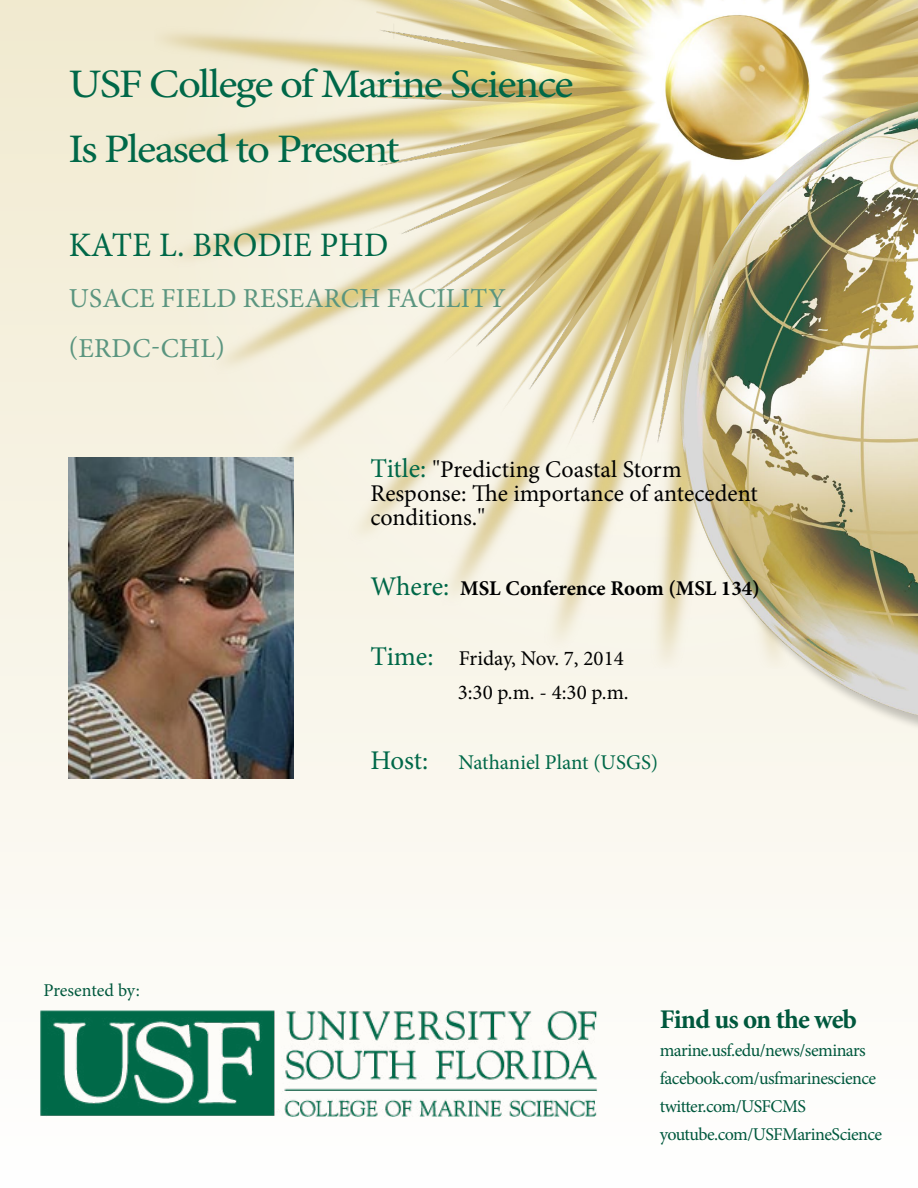
<style>
.page{position:relative;width:918px;height:1188px;background:#fcfaf5}
.page>*{position:absolute;margin:0;border:0;box-sizing:border-box;transform-origin:0 0}
.t1{font:40.5px/64.5px "Minion Pro";letter-spacing:-.04em;color:#006848;scale:1.11 1}
.t2{font:34.35px "Minion Pro";letter-spacing:.005em;color:#006848;scale:.96 1}
.t3{font:27.3px "Minion Pro";letter-spacing:.01em;color:#5a957f}
.t4{font:700 27px "Minion Pro";letter-spacing:-.03em;color:#00583d}
.t5{font:24px/24px "Minion Pro";letter-spacing:-.005em;color:#000}
.t6{font:21px/34.8px "Minion Pro";color:#000;text-align:right}
.t7{font:700 21px "Minion Pro";color:#000}
.t8{font:21px "Minion Pro";color:#006848}
.t9{font:18px/28px "Minion Pro";letter-spacing:-.03em;color:#00583d}
.s1{font-size:27px;color:#006848}
.s2{font-weight:400;font-size:27px;color:#006848}
.s3{font-size:27px}
</style>
<div class="page">
<img style="left:0;top:0;width:918px;height:779px">
<div style="left:683px;top:92px;width:235px;height:652px;background:#000;opacity:.22"></div>
<img style="left:651px;top:102px;width:267px;height:614px">
<img style="left:40px;top:1010px;width:557px;height:107px">
<img style="left:69px;top:458px;width:225px;height:321px">
<h1 class="t1" style="left:69px;top:52px;width:457px">USF College of Marine Science<br>Is Pleased to Present</h1>
<h2 class="t2" style="left:69px;top:222px;width:335px">Kate L. BRODIE PhD</h2>
<h3 class="t3" style="left:69px;top:280px;width:363px">USACE Field Research Facili</h3>
<h3 class="t3" style="left:471px;top:280px;width:37px">ty</h3>
<h3 class="t3" style="left:69px;top:330px;width:158px">(ERDC-CHL)</h3>
<h3 class="t5" style="left:370px;top:458px;width:389px"><span class="s1">Title:</span> "Predicting Coastal Storm<br>Response: The importance of antecedent conditions."</h3>
<p class="t7" style="left:370px;top:573px;width:391px"><span class="s2">Where:</span> MSL Conference Room (MSL 134)</p>
<p class="t6" style="left:370px;top:641px;width:260px"><span class="s1">Time:</span> Friday, Nov. 7, 2014<br>3:30 p.m. - 4:30 p.m.</p>
<p class="t9" style="left:43px;top:977px;width:98px">Presented by:</p>
<p class="t8" style="left:370px;top:748px;width:289px"><span class="s3">Host:</span> Nathaniel Plant (USGS)</p>
<h3 class="t4" style="left:660px;top:1000px;width:199px">Find us on the web</h3>
<p class="t9" style="left:660px;top:1036px;width:224px">marine.usf.edu/news/seminars facebook.com/usfmarinescience twitter.com/USFCMS youtube.com/USFMarineScience</p>
</div>
